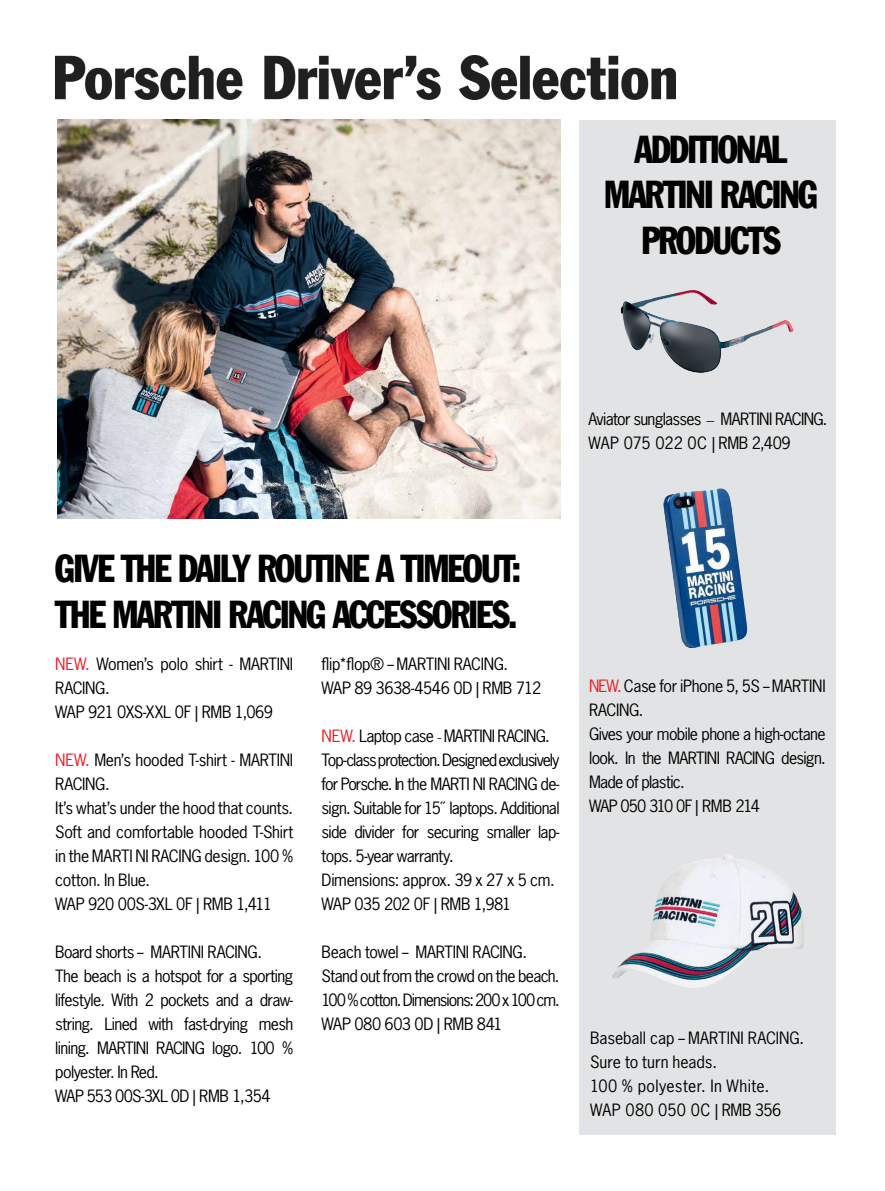
<style>
.page{position:relative;width:885px;height:1191px;background:#fff}
.page>*{position:absolute;margin:0;border:0;box-sizing:border-box;transform-origin:0 0}
.t1{font:condensed 38px/45.6px "Porsche Franklin Gothic";letter-spacing:-.05em;color:#000;scale:.91 1}
.t2{font:16px/24px "Porsche News Gothic";letter-spacing:-.035em;color:#000}
.t3{font:16px/24px "Porsche News Gothic";color:#000}
.s1{font-family:"Adobe Song Std";font-weight:300}
.s2{color:#ed1b23}
</style>
<div class="page">
<div style="left:579px;top:120px;width:256px;height:1014px;background:#e2e3e4"></div>
<img style="left:57px;top:120px;width:503px;height:399px">
<img style="left:56px;top:56px;width:619px;height:44px">
<img style="left:620px;top:290px;width:116px;height:83px">
<img style="left:663px;top:488px;width:85px;height:160px">
<img style="left:612px;top:854px;width:191px;height:134px">
<h1 class="t1" style="left:604px;top:126px;width:203px;text-indent:30px">ADDITIONAL<br>MARTINI</h1>
<h1 class="t1" style="left:641px;top:172px;width:161px;text-align:right">RACING<br>PRODUCTS</h1>
<p class="t2" style="left:588px;top:407px;width:240px">Aviator sunglasses <span class="s1">-</span> MARTINI RACING.<br>WAP 075 022 0C | RMB 2,409</p>
<h1 class="t1" style="left:55px;top:546px;width:18px">GIVE</h1>
<h1 class="t1" style="left:121px;top:546px;width:169px">THEDAILY ROUTINE</h1>
<h1 class="t1" style="left:376px;top:546px;width:161px">ATIMEOUT:</h1>
<h1 class="t1" style="left:55px;top:592px;width:106px">THE MARTINI</h1>
<h1 class="t1" style="left:228px;top:592px;width:319px">RACING ACCESSORIES.</h1>
<p class="t2" style="left:55px;top:652px;width:239px"><span class="s2">NEW.</span> Women’s polo shirt - MARTINI<br>RACING.<br>WAP 921 0XS-XXL 0F | RMB 1,069</p>
<p class="t2" style="left:55px;top:748px;width:239px"><span class="s2">NEW.</span> Men’s hooded T-shirt - MARTINI<br>RACING.<br>It’s what’s under the hood that counts.<br>Soft and comfortable hooded T-Shirt in the MARTI NI RACING design. 100 % cotton. In Blue.<br>WAP 920 00S-3XL 0F | RMB 1,411</p>
<p class="t2" style="left:55px;top:940px;width:239px">Board shorts - MARTINI RACING.<br>The beach is a hotspot for a sporting lifestyle. With 2 pockets and a draw&shy;string. Lined with fast-drying mesh lining. MARTINI RACING logo. 100 % polyester. In Red.<br>WAP 553 00S-3XL 0D | RMB 1,354</p>
<p class="t2" style="left:321px;top:652px;width:221px">flip*flop® - MARTINI RACING.<br>WAP 89 3638-4546 0D | RMB 712</p>
<p class="t2" style="left:321px;top:724px;width:239px"><span class="s2">NEW.</span> Laptop case <span class="s1">-</span> MARTINI RACING.<br>Top-class protection. Designed exclusively for Porsche. In the MARTI NI RACING de&shy;sign. Suitable for 15˝ laptops. Additional side divider for securing smaller lap&shy;tops. 5-year warranty.<br>Dimensions: approx. 39 x 27 x 5 cm.<br>WAP 035 202 0F | RMB 1,981</p>
<p class="t2" style="left:321px;top:940px;width:239px">Beach towel - MARTINI RACING.<br>Stand out from the crowd on the beach.<br>100 % cotton. Dimensions: 200 x 100 cm.<br>WAP 080 603 0D | RMB 841</p>
<p class="t2" style="left:589px;top:673px;width:238px"><span class="s2">NEW.</span> Case for iPhone 5, 5S - MARTINI<br>RACING.<br>Gives your mobile phone a high-octane look. In the MARTINI RACING design.<br>Made of plastic.<br>WAP 050 310 0F | RMB 214</p>
<p class="t3" style="left:590px;top:1025px;width:215px">Baseball cap - MARTINI RACING.<br>Sure to turn heads.<br>100 % polyester. In White.<br>WAP 080 050 0C | RMB 356</p>
</div>
